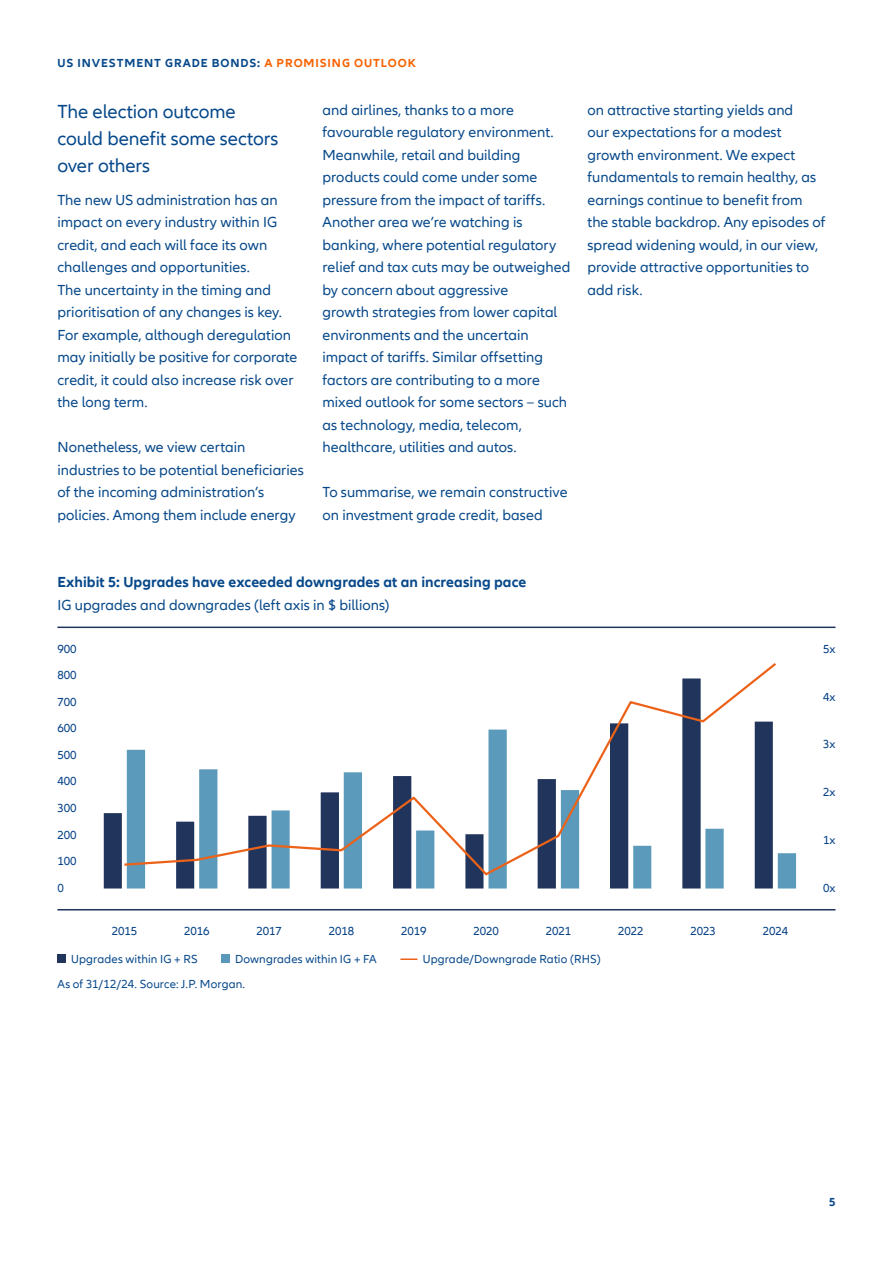
<style>
.page{position:relative;width:893px;height:1263px;background:#fff}
.page>*{position:absolute;margin:0;border:0;box-sizing:border-box;transform-origin:0 0}
.h3__Headline_3{font:19.5px/27px "Allianz Neo";letter-spacing:-.005em;color:#06488a}
.p__Copy{font:15px/22.5px "Allianz Neo";letter-spacing:.005em;color:#06488a}
.p__Copy__no_space_after{font:700 15px "Allianz Neo";letter-spacing:.005em;color:#06488a}
.p__Copy__no_space_after-2{font:15px "Allianz Neo";letter-spacing:.005em;color:#06488a}
.p__Disclaimer_footnote{font:12px "Allianz Neo";letter-spacing:.01em;color:#06488a}
.t1{font:12px "Allianz Neo";color:#033f85}
.t2{font:700 12px "Allianz Neo";letter-spacing:.075em;color:#06488a}
.s1{color:#f86200}
</style>
<div class="page">
<div style="left:57px;top:954px;width:9px;height:9px;background:#21345c"></div>
<div style="left:221px;top:954px;width:9px;height:9px;background:#5b97b8"></div>
<svg style="left:400px;top:958px;width:17px;height:2px"></svg>
<svg style="left:104px;top:813px;width:23px;height:75px"></svg>
<svg style="left:127px;top:853px;width:669px;height:35px"></svg>
<svg style="left:122px;top:663px;width:657px;height:214px"></svg>
<hr style="left:57px;top:626px;width:778px;height:2px;background:#21345c">
<hr style="left:57px;top:909px;width:778px;height:1px;background:#21345c">
<p class="t2" style="left:57px;top:56px;width:360px">US INVESTMENT GRADE BONDS: <span class="s1">A PROMISING OUTLOOK</span></p>
<h3 class="h3__Headline_3" style="left:57px;top:98px;width:223px">The election outcome could benefit some sectors over others</h3>
<p class="p__Copy" style="left:57px;top:189px;width:242px">The new US administration has an impact on every industry within IG credit, and each will face its own challenges and opportunities.<br>The uncertainty in the timing and prioritisation of any changes is key.<br>For example, although deregulation may initially be positive for corporate credit, it could also increase risk over the long term.</p>
<p class="p__Copy" style="left:57px;top:436px;width:248px">Nonetheless, we view certain industries to be potential beneficiaries of the incoming administration’s policies. Among them include energy</p>
<p class="p__Copy" style="left:322px;top:99px;width:250px">and airlines, thanks to a more favourable regulatory environment.<br>Meanwhile, retail and building products could come under some pressure from the impact of tariffs.<br>Another area we’re watching is banking, where potential regulatory relief and tax cuts may be outweighed by concern about aggressive<br>growth strategies from lower capital environments and the uncertain impact of tariffs. Similar offsetting factors are contributing to a more mixed outlook for some sectors – such as technology, media, telecom, healthcare, utilities and autos.</p>
<p class="p__Copy" style="left:322px;top:481px;width:247px">To summarise, we remain constructive on investment grade credit, based</p>
<p class="p__Copy" style="left:587px;top:99px;width:240px">on attractive starting yields and<br>our expectations for a modest growth environment. We expect fundamentals to remain healthy, as earnings continue to benefit from the stable backdrop. Any episodes of spread widening would, in our view, provide attractive opportunities to add risk.</p>
<p class="p__Copy__no_space_after" style="left:57px;top:574px;width:470px">Exhibit 5: Upgrades have exceeded downgrades at an increasing pace</p>
<p class="p__Copy__no_space_after-2" style="left:57px;top:596px;width:334px">IG upgrades and downgrades (left axis in $ billions)</p>
<p class="t1" style="left:57px;top:642px;width:21px">900</p>
<p class="t1" style="left:57px;top:668px;width:21px">800</p>
<p class="t1" style="left:57px;top:695px;width:21px">700</p>
<p class="t1" style="left:57px;top:721px;width:21px">600</p>
<p class="t1" style="left:57px;top:748px;width:21px">500</p>
<p class="t1" style="left:57px;top:775px;width:21px">400</p>
<p class="t1" style="left:57px;top:801px;width:21px">300</p>
<p class="t1" style="left:57px;top:828px;width:21px">200</p>
<p class="t1" style="left:57px;top:854px;width:21px">100</p>
<p class="t1" style="left:57px;top:881px;width:8px">0</p>
<p class="t1" style="left:823px;top:642px;width:14px">5x</p>
<p class="t1" style="left:823px;top:690px;width:14px">4x</p>
<p class="t1" style="left:823px;top:737px;width:14px">3x</p>
<p class="t1" style="left:823px;top:785px;width:14px">2x</p>
<p class="t1" style="left:823px;top:833px;width:14px">1x</p>
<p class="t1" style="left:823px;top:881px;width:14px">0x</p>
<p class="t1" style="left:112px;top:924px;width:27px">2015</p>
<p class="t1" style="left:184px;top:924px;width:27px">2016</p>
<p class="t1" style="left:256px;top:924px;width:27px">2017</p>
<p class="t1" style="left:329px;top:924px;width:27px">2018</p>
<p class="t1" style="left:401px;top:924px;width:27px">2019</p>
<p class="t1" style="left:473px;top:924px;width:27px">2020</p>
<p class="t1" style="left:546px;top:924px;width:27px">2021</p>
<p class="t1" style="left:618px;top:924px;width:27px">2022</p>
<p class="t1" style="left:690px;top:924px;width:27px">2023</p>
<p class="t1" style="left:763px;top:924px;width:27px">2024</p>
<p class="p__Disclaimer_footnote" style="left:71px;top:952px;width:128px">Upgrades within IG + RS</p>
<p class="p__Disclaimer_footnote" style="left:235px;top:952px;width:143px">Downgrades within IG + FA</p>
<p class="p__Disclaimer_footnote" style="left:423px;top:952px;width:180px">Upgrade/Downgrade Ratio (RHS)</p>
<p class="p__Disclaimer_footnote" style="left:57px;top:977px;width:189px">As of 31/12/24. Source: J.P. Morgan.</p>
<p class="t2" style="left:829px;top:1194px;width:8px">5</p>
</div>
